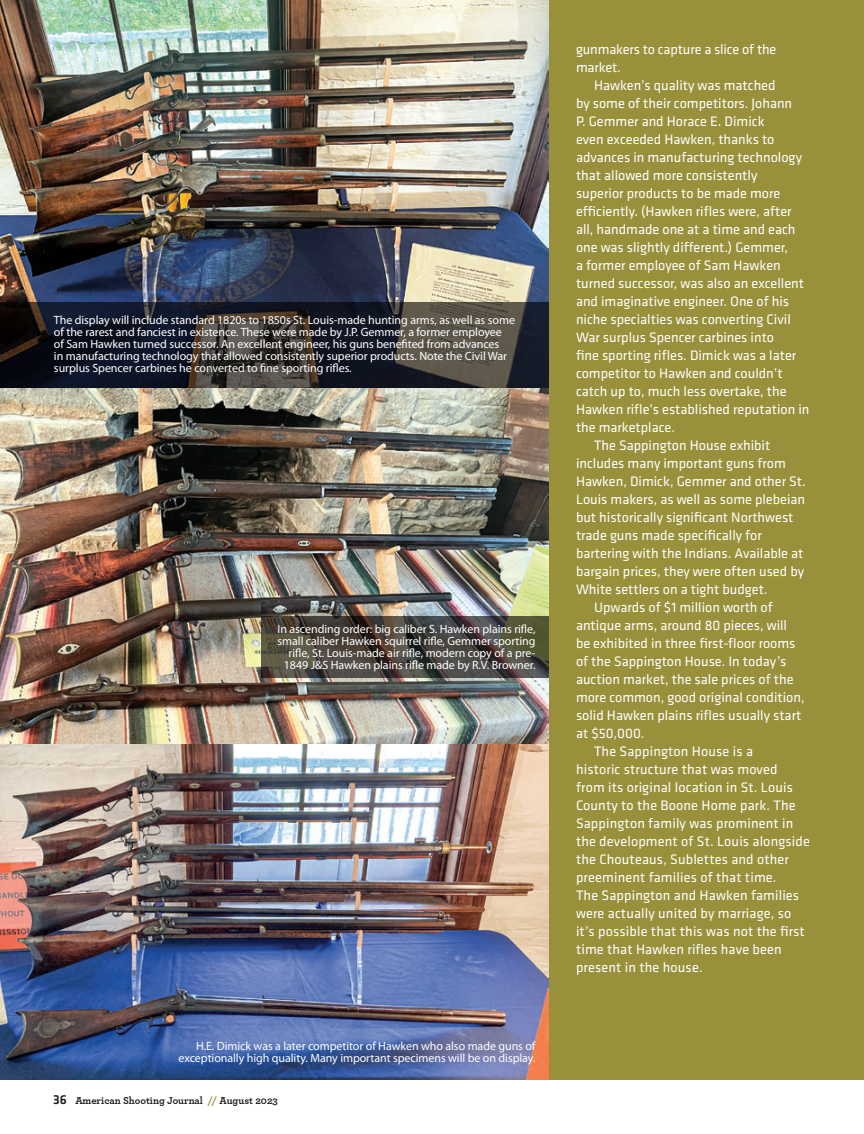
<style>
.page{position:relative;width:864px;height:1134px;background:#fff}
.page>*{position:absolute;margin:0;border:0;box-sizing:border-box;transform-origin:0 0}
.Body_Copy{font:14.25px/18px "Klavika";color:#fff}
.Photo_Caption{font:12px/12px "Myriad Pro";letter-spacing:-.005em;color:#fff;text-align:right}
.t1{font:700 10.5px "Archer";color:#231f20}
.s1{font-family:"Klavika";font-weight:500;font-size:13.5px}
.s2{color:#98903a}
</style>
<div class="page">
<div style="left:0;top:0;width:864px;height:1080px;background:#98903a"></div>
<img style="left:0;top:0;width:549px;height:765px">
<img style="left:0;top:744px;width:548px;height:336px">
<svg style="left:0;top:302px;width:549px;height:86px;background:#28282c"></svg>
<svg style="left:261px;top:617px;width:288px;height:61px;background:#48443b"></svg>
<p class="Photo_Caption" style="left:54px;top:315px;width:463px;text-align:left">The display will include standard 1820s to 1850s St. Louis-made hunting arms, as well as some of the rarest and fanciest in existence. These were made by J.P. Gemmer, a former employee<br>of Sam Hawken turned successor. An excellent engineer, his guns benefited from advances<br>in manufacturing technology that allowed consistently superior products. Note the Civil War surplus Spencer carbines he converted to fine sporting rifles.</p>
<p class="Photo_Caption" style="left:278px;top:623px;width:259px">In ascending order: big caliber S. Hawken plains rifle, small caliber Hawken squirrel rifle, Gemmer sporting rifle, St. Louis-made air rifle, modern copy of a pre-1849 J&amp;S Hawken plains rifle made by R.V. Browner.</p>
<p class="Photo_Caption" style="left:178px;top:1040px;width:359px">H.E. Dimick was a later competitor of Hawken who also made guns of exceptionally high quality. Many important specimens will be on display.</p>
<p class="t1" style="left:53px;top:1092px;width:226px"><span class="s1">36</span> American Shooting Journal <span class="s2">//</span> August 2023</p>
<p class="Body_Copy" style="left:576px;top:41px;width:202px">gunmakers to capture a slice of the market.</p>
<p class="Body_Copy" style="left:576px;top:77px;width:235px;text-indent:18px">Hawken’s quality was matched<br>by some of their competitors. Johann<br>P. Gemmer and Horace E. Dimick<br>even exceeded Hawken, thanks to advances in manufacturing technology that allowed more consistently<br>superior products to be made more efficiently. (Hawken rifles were, after all, handmade one at a time and each one was slightly different.) Gemmer,<br>a former employee of Sam Hawken turned successor, was also an excellent and imaginative engineer. One of his niche specialties was converting Civil War surplus Spencer carbines into<br>fine sporting rifles. Dimick was a later competitor to Hawken and couldn’t catch up to, much less overtake, the Hawken rifle’s established reputation in the marketplace.</p>
<p class="Body_Copy" style="left:576px;top:436px;width:231px;text-indent:18px">The Sappington House exhibit includes many important guns from Hawken, Dimick, Gemmer and other St.<br>Louis makers, as well as some plebeian but historically significant Northwest trade guns made specifically for bartering with the Indians. Available at bargain prices, they were often used by White settlers on a tight budget.</p>
<p class="Body_Copy" style="left:576px;top:598px;width:230px;text-indent:18px">Upwards of $1 million worth of antique arms, around 80 pieces, will be exhibited in three first-floor rooms of the Sappington House. In today’s auction market, the sale prices of the more common, good original condition, solid Hawken plains rifles usually start at $50,000.</p>
<p class="Body_Copy" style="left:576px;top:742px;width:236px;text-indent:18px">The Sappington House is a<br>historic structure that was moved from its original location in St. Louis County to the Boone Home park. The Sappington family was prominent in the development of St. Louis alongside the Chouteaus, Sublettes and other preeminent families of that time.<br>The Sappington and Hawken families were actually united by marriage, so it’s possible that this was not the first time that Hawken rifles have been present in the house.</p>
</div>
